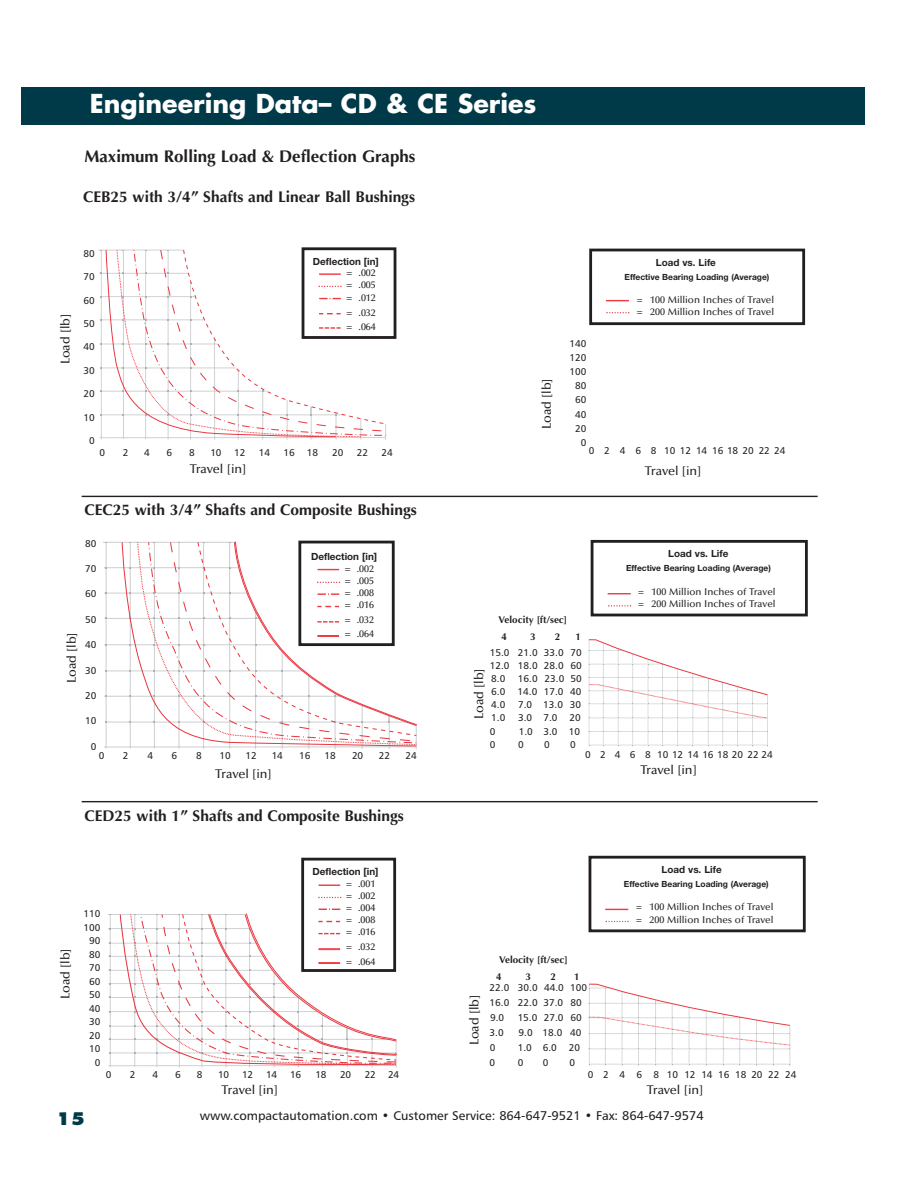
<style>
.page{position:relative;width:918px;height:1188px;background:#fff}
.page>*{position:absolute;margin:0;border:0;box-sizing:border-box;transform-origin:0 0}
.t1{font:700 25.35px "Futura";color:#fff}
.t2{font:700 16.95px "Optima";color:#231f20}
.t3{font:800 16.95px "Futura";color:#003a49}
.t4{font:700 15.45px "Optima";color:#231f20}
.t5{font:500 12.75px "Optima";letter-spacing:-.005em;color:#231f20}
.t6{font:12.75px "Humanist 777 BT Roman B";color:#231f20}
.t7{font:9.9px/13.5px "Humanist 777 BT Roman B";color:#231f20;text-align:right}
.t8{font:500 9.9px/12.1px "Optima";color:#231f20}
.t9{font:700 9.9px "Helvetica Neue";color:#231f20}
.t10{font:700 9.9px/17px "Optima";color:#231f20}
.t11{font:700 8.4px "Helvetica Neue";color:#231f20}
</style>
<div class="page">
<div style="left:22px;top:87px;width:843px;height:37px;background:#003a49"></div>
<div style="left:589px;top:249px;width:216px;height:76px;border:3px solid #231f20"></div>
<div style="left:302px;top:247px;width:94px;height:92px;border:3px solid #231f20"></div>
<svg style="left:588px;top:639px;width:180px;height:108px"></svg>
<div style="left:591px;top:540px;width:217px;height:76px;border:3px solid #231f20"></div>
<div style="left:301px;top:858px;width:95px;height:114px;border:3px solid #231f20"></div>
<hr style="left:82px;top:496px;width:736px;height:1px;background:#231f20">
<hr style="left:82px;top:801px;width:736px;height:1px;background:#231f20">
<svg style="left:588px;top:983px;width:203px;height:83px"></svg>
<div style="left:589px;top:856px;width:217px;height:76px;border:3px solid #231f20"></div>
<svg style="left:103px;top:541px;width:314px;height:208px"></svg>
<svg style="left:319px;top:885px;width:21px;height:1px"></svg>
<svg style="left:318px;top:897px;width:23px;height:1px"></svg>
<svg style="left:108px;top:909px;width:290px;height:159px"></svg>
<svg style="left:606px;top:300px;width:23px;height:1px"></svg>
<svg style="left:606px;top:312px;width:23px;height:1px"></svg>
<svg style="left:608px;top:593px;width:23px;height:1px"></svg>
<svg style="left:608px;top:605px;width:23px;height:2px"></svg>
<svg style="left:605px;top:909px;width:23px;height:1px"></svg>
<svg style="left:606px;top:921px;width:23px;height:1px"></svg>
<svg style="left:99px;top:249px;width:288px;height:191px"></svg>
<h1 class="t1" style="left:90px;top:92px;width:448px">Engineering Data– CD &amp; CE Series</h1>
<h2 class="t2" style="left:84px;top:149px;width:332px">Maximum Rolling Load &amp; Deflection Graphs</h2>
<h3 class="t4" style="left:83px;top:190px;width:334px">CEB25 with 3/4” Shafts and Linear Ball Bushings</h3>
<p class="t5" style="left:60px;top:364px;width:52px;rotate:-90deg">Load [lb]</p>
<p class="t7" style="left:84px;top:247px;width:13px">80</p>
<p class="t7" style="left:84px;top:271px;width:13px">70</p>
<p class="t7" style="left:84px;top:294px;width:13px">60</p>
<p class="t7" style="left:84px;top:318px;width:13px">50</p>
<p class="t7" style="left:84px;top:341px;width:13px">40</p>
<p class="t7" style="left:84px;top:365px;width:13px">30</p>
<p class="t7" style="left:84px;top:388px;width:13px">20</p>
<p class="t7" style="left:84px;top:411px;width:13px">10</p>
<p class="t7" style="left:89px;top:435px;width:7px">0</p>
<p class="t9" style="left:313px;top:257px;width:68px">Deflection [in]</p>
<p class="t8" style="left:347px;top:268px;width:31px;text-align:justify">= .002 = .005 = .012</p>
<p class="t8" style="left:347px;top:306px;width:31px;line-height:14.1px">= .032 = .064</p>
<p class="t7" style="left:100px;top:446px;width:7px">0</p>
<p class="t7" style="left:123px;top:446px;width:7px">2</p>
<p class="t7" style="left:144px;top:446px;width:7px">4</p>
<p class="t7" style="left:167px;top:446px;width:7px">6</p>
<p class="t7" style="left:189px;top:446px;width:7px">8</p>
<p class="t7" style="left:210px;top:446px;width:13px">10</p>
<p class="t7" style="left:234px;top:446px;width:13px">12</p>
<p class="t7" style="left:259px;top:446px;width:13px">14</p>
<p class="t7" style="left:284px;top:446px;width:36px">16 18</p>
<p class="t7" style="left:332px;top:446px;width:13px">20</p>
<p class="t7" style="left:357px;top:446px;width:13px">22</p>
<p class="t7" style="left:382px;top:446px;width:13px">24</p>
<p class="t5" style="left:190px;top:464px;width:58px">Travel [in]</p>
<h3 class="t4" style="left:84px;top:503px;width:334px">CEC25 with 3/4” Shafts and Composite Bushings</h3>
<p class="t5" style="left:66px;top:683px;width:52px;rotate:-90deg">Load [lb]</p>
<p class="t7" style="left:85px;top:537px;width:13px">80</p>
<p class="t7" style="left:85px;top:563px;width:13px">70</p>
<p class="t7" style="left:85px;top:588px;width:13px">60</p>
<p class="t7" style="left:85px;top:613px;width:13px">50</p>
<p class="t7" style="left:85px;top:639px;width:13px">40</p>
<p class="t7" style="left:85px;top:664px;width:13px">30</p>
<p class="t7" style="left:85px;top:690px;width:13px">20</p>
<p class="t7" style="left:85px;top:715px;width:13px">10</p>
<p class="t7" style="left:91px;top:740px;width:7px">0</p>
<p class="t9" style="left:311px;top:553px;width:68px">Deflection [in]</p>
<p class="t8" style="left:345px;top:563px;width:31px;text-align:justify">= .002 = .005 = .008 = .016</p>
<p class="t8" style="left:345px;top:614px;width:31px;line-height:14.1px">= .032 = .064</p>
<p class="t7" style="left:99px;top:750px;width:7px">0</p>
<p class="t7" style="left:123px;top:750px;width:7px">2</p>
<p class="t7" style="left:148px;top:750px;width:7px">4</p>
<p class="t7" style="left:172px;top:750px;width:7px">6</p>
<p class="t7" style="left:196px;top:750px;width:7px">8</p>
<p class="t7" style="left:220px;top:750px;width:13px">10</p>
<p class="t7" style="left:246px;top:750px;width:13px">12</p>
<p class="t7" style="left:272px;top:750px;width:13px">14</p>
<p class="t7" style="left:299px;top:750px;width:13px">16</p>
<p class="t7" style="left:325px;top:750px;width:13px">18</p>
<p class="t7" style="left:352px;top:750px;width:13px">20</p>
<p class="t7" style="left:379px;top:750px;width:13px">22</p>
<p class="t7" style="left:406px;top:750px;width:13px">24</p>
<p class="t5" style="left:215px;top:768px;width:58px">Travel [in]</p>
<h3 class="t4" style="left:84px;top:809px;width:321px">CED25 with 1” Shafts and Composite Bushings</h3>
<p class="t5" style="left:60px;top:999px;width:52px;rotate:-90deg">Load [lb]</p>
<p class="t7" style="left:84px;top:908px;width:18px">110<br>100<br>90<br>80<br>70<br>60<br>50<br>40<br>30<br>20<br>10<br>0</p>
<p class="t9" style="left:313px;top:868px;width:68px">Deflection [in]</p>
<p class="t8" style="left:346px;top:878px;width:31px;text-align:justify">= .001 = .002 = .004 = .008 = .016</p>
<p class="t8" style="left:346px;top:941px;width:31px;line-height:14.1px">= .032 = .064</p>
<p class="t7" style="left:106px;top:1069px;width:7px">0</p>
<p class="t7" style="left:130px;top:1069px;width:7px">2</p>
<p class="t7" style="left:152px;top:1069px;width:7px">4</p>
<p class="t7" style="left:175px;top:1069px;width:7px">6</p>
<p class="t7" style="left:197px;top:1069px;width:7px">8</p>
<p class="t7" style="left:218px;top:1069px;width:13px">10</p>
<p class="t7" style="left:242px;top:1069px;width:13px">12</p>
<p class="t7" style="left:266px;top:1069px;width:13px">14</p>
<p class="t7" style="left:290px;top:1069px;width:13px">16</p>
<p class="t7" style="left:315px;top:1069px;width:13px">18</p>
<p class="t7" style="left:340px;top:1069px;width:13px">20</p>
<p class="t7" style="left:365px;top:1069px;width:36px">22 24</p>
<p class="t5" style="left:222px;top:1085px;width:58px">Travel [in]</p>
<p class="t5" style="left:541px;top:429px;width:52px;rotate:-90deg">Load [lb]</p>
<p class="t9" style="left:656px;top:259px;width:62px">Load vs. Life</p>
<p class="t11" style="left:625px;top:274px;width:146px">Effective Bearing Loading (Average)</p>
<p class="t8" style="left:637px;top:295px;width:139px">= 100 Million Inches of Travel = 200 Million Inches of Travel</p>
<p class="t7" style="left:569px;top:337px;width:18px;line-height:14.1px">140<br>120<br>100<br>80<br>60<br>40<br>20<br>0</p>
<p class="t7" style="left:589px;top:445px;width:198px">0 2 4 6 8 1012141618202224</p>
<p class="t5" style="left:645px;top:466px;width:58px">Travel [in]</p>
<p class="t9" style="left:668px;top:550px;width:62px">Load vs. Life</p>
<p class="t11" style="left:626px;top:565px;width:146px">Effective Bearing Loading (Average)</p>
<p class="t8" style="left:638px;top:586px;width:139px">= 100 Million Inches of Travel = 200 Million Inches of Travel</p>
<p class="t10" style="left:502px;top:612px;width:67px;text-indent:-3px">Velocity [ft/sec]<br>4</p>
<p class="t10" style="left:530px;top:629px;width:7px">3</p>
<p class="t10" style="left:555px;top:629px;width:7px">2</p>
<p class="t10" style="left:575px;top:629px;width:7px">1</p>
<p class="t7" style="left:490px;top:647px;width:94px;line-height:13px;text-align:justify">15.0 21.0 33.0 70<br>12.0 18.0 28.0 60<br>8.0</p>
<p class="t5" style="left:474px;top:719px;width:52px;rotate:-90deg">Load [lb]</p>
<p class="t7" style="left:491px;top:673px;width:92px;line-height:13px;text-align:justify;text-indent:27px">16.0 23.0 50<br>6.0 14.0 17.0 40<br>4.0</p>
<p class="t7" style="left:518px;top:699px;width:65px">7.0 13.0 30</p>
<p class="t7" style="left:491px;top:712px;width:16px">1.0</p>
<p class="t7" style="left:518px;top:712px;width:64px">3.0 7.0 20</p>
<p class="t7" style="left:490px;top:725px;width:7px">0</p>
<p class="t7" style="left:519px;top:725px;width:63px">1.0 3.0 10</p>
<p class="t7" style="left:490px;top:738px;width:7px">0</p>
<p class="t7" style="left:518px;top:738px;width:7px">0</p>
<p class="t7" style="left:544px;top:738px;width:7px">0</p>
<p class="t7" style="left:570px;top:738px;width:7px">0</p>
<p class="t7" style="left:585px;top:748px;width:189px">0 2 4 6 8 1012141618202224</p>
<p class="t5" style="left:640px;top:764px;width:58px">Travel [in]</p>
<p class="t9" style="left:662px;top:866px;width:62px">Load vs. Life</p>
<p class="t11" style="left:624px;top:881px;width:146px">Effective Bearing Loading (Average)</p>
<p class="t8" style="left:636px;top:902px;width:139px">= 100 Million Inches of Travel = 200 Million Inches of Travel</p>
<p class="t5" style="left:469px;top:1045px;width:52px;rotate:-90deg">Load [lb]</p>
<p class="t10" style="left:496px;top:953px;width:73px">Velocity [ft/sec]<br>4</p>
<p class="t10" style="left:526px;top:970px;width:7px">3</p>
<p class="t10" style="left:550px;top:970px;width:7px">2</p>
<p class="t10" style="left:574px;top:970px;width:7px">1</p>
<p class="t7" style="left:490px;top:981px;width:99px;line-height:15px;text-align:left">22.0 30.0 44.0 100<br>16.0 22.0 37.0 80<br>9.0</p>
<p class="t7" style="left:518px;top:1011px;width:66px">15.0 27.0 60</p>
<p class="t7" style="left:490px;top:1026px;width:16px">3.0</p>
<p class="t7" style="left:519px;top:1026px;width:64px">9.0 18.0 40</p>
<p class="t7" style="left:490px;top:1041px;width:7px">0</p>
<p class="t7" style="left:518px;top:1041px;width:64px">1.0 6.0 20</p>
<p class="t7" style="left:490px;top:1056px;width:7px">0</p>
<p class="t7" style="left:518px;top:1056px;width:7px">0</p>
<p class="t7" style="left:543px;top:1056px;width:7px">0</p>
<p class="t7" style="left:570px;top:1056px;width:7px">0</p>
<p class="t7" style="left:588px;top:1069px;width:210px">0 2 4 6 8 1012141618202224</p>
<p class="t5" style="left:647px;top:1085px;width:58px">Travel [in]</p>
<h2 class="t3" style="left:57px;top:1112px;width:30px">15</h2>
<p class="t6" style="left:200px;top:1110px;width:505px">www.compactautomation.com • Customer Service: 864-647-9521 • Fax: 864-647-9574</p>
</div>
